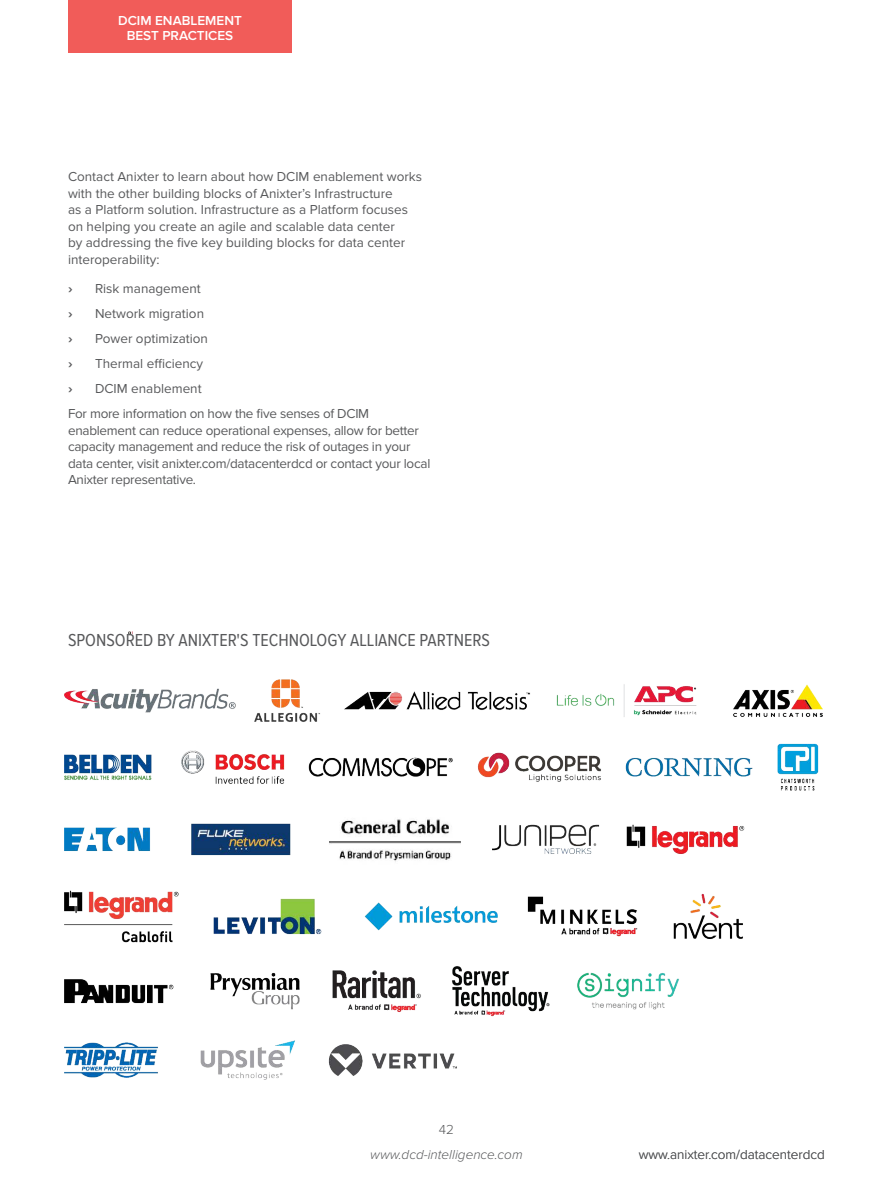
<style>
.page{position:relative;width:893px;height:1191px;background:#fff}
.page>*{position:absolute;margin:0;border:0;box-sizing:border-box;transform-origin:0 0}
.t1{font:18px "Proxima Nova Cond";color:#57585a}
.t2{font:13.5px/16.5px "Proxima Nova";color:#58595b}
.t3{font:13.5px/16.5px "Proxima Nova";letter-spacing:-.02em;color:#58595b}
.t4{font:300 13.5px "Proxima Nova";color:#58595b}
.t5{font:600 13.5px/15px "Proxima Nova";color:#fff;text-align:center}
.t6{font:italic 300 13.5px "Proxima Nova";color:#58595b}
.t7{font:700 13.5px "Proxima Nova";color:#58595b}
</style>
<div class="page">
<div style="left:68px;top:0;width:224px;height:53px;background:#f15c59"></div>
<img style="left:65px;top:631px;width:758px;height:448px">
<p class="t5" style="left:118px;top:14px;width:125px">DCIM ENABLEMENT<br>BEST PRACTICES</p>
<p class="t2" style="left:68px;top:169px;width:356px">Contact Anixter to learn about how DCIM enablement works with the other building blocks of Anixter’s Infrastructure<br>as a Platform solution. Infrastructure as a Platform focuses on helping you create an agile and scalable data center<br>by addressing the five key building blocks for data center interoperability:</p>
<p class="t7" style="left:68px;top:281px;width:6px">›</p>
<p class="t2" style="left:95px;top:281px;width:107px">Risk management</p>
<p class="t7" style="left:68px;top:306px;width:6px">›</p>
<p class="t2" style="left:95px;top:306px;width:111px">Network migration</p>
<p class="t7" style="left:68px;top:331px;width:6px">›</p>
<p class="t2" style="left:95px;top:331px;width:114px">Power optimization</p>
<p class="t7" style="left:68px;top:356px;width:6px">›</p>
<p class="t2" style="left:95px;top:356px;width:110px">Thermal efficiency</p>
<p class="t7" style="left:68px;top:381px;width:6px">›</p>
<p class="t3" style="left:68px;top:376px;width:303px;line-height:25px;text-indent:27px">DCIM enablement<br>For more information on how the five senses of DCIM</p>
<p class="t3" style="left:68px;top:422px;width:364px">enablement can reduce operational expenses, allow for better capacity management and reduce the risk of outages in your data center, visit anixter.com/datacenterdcd or contact your local Anixter representative.</p>
<h1 class="t1" style="left:68px;top:631px;width:423px">SPONSORED BY ANIXTER'S TECHNOLOGY ALLIANCE PARTNERS</h1>
<p class="t4" style="left:439px;top:1121px;width:17px">42</p>
<p class="t6" style="left:370px;top:1147px;width:154px">www.dcd-intelligence.com</p>
<p class="t4" style="left:639px;top:1146px;width:188px">www.anixter.com/datacenterdcd</p>
</div>
